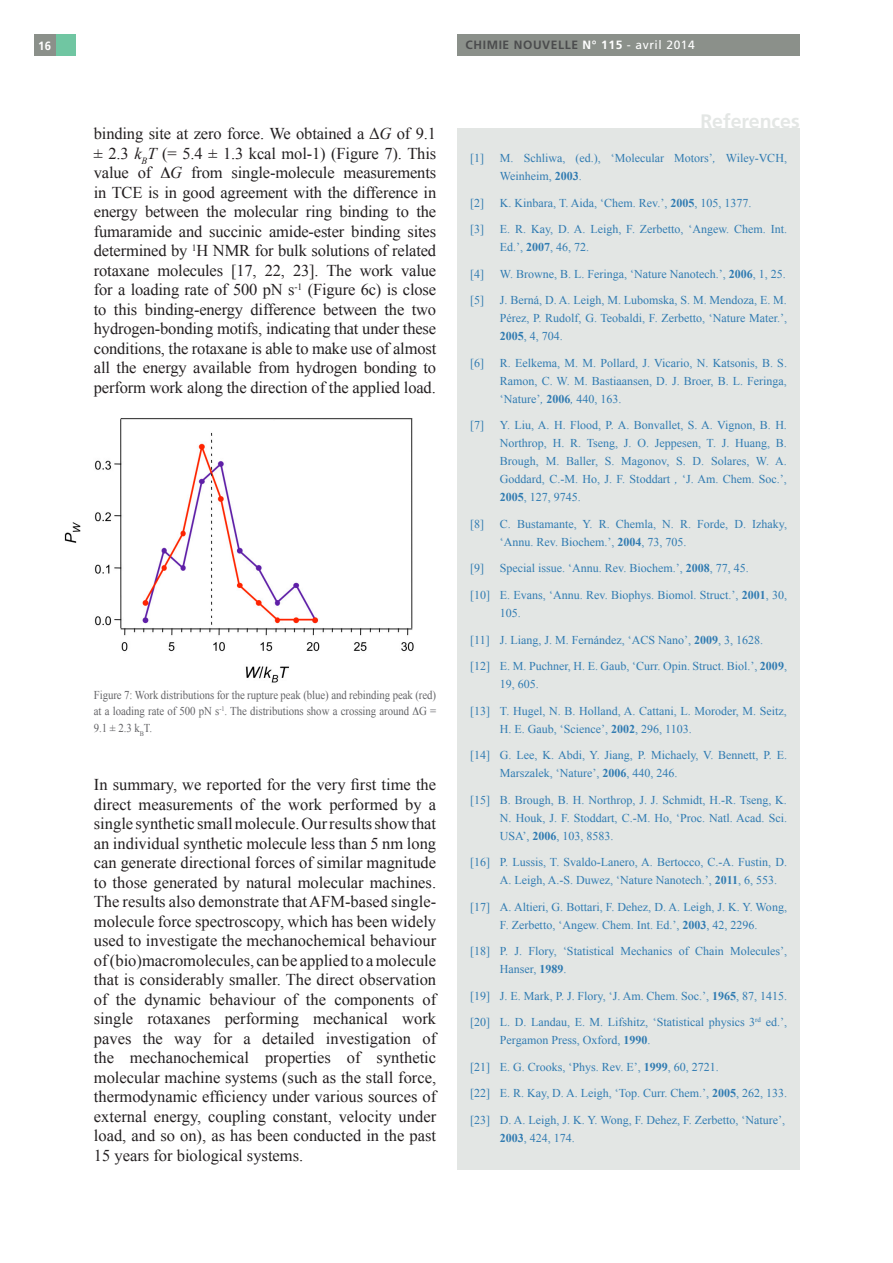
<style>
.page{position:relative;width:893px;height:1263px;background:#fff}
.page>*{position:absolute;margin:0;border:0;box-sizing:border-box;transform-origin:0 0}
.t1{font:700 19.5px "Frutiger";color:#e3e6e4}
.t2{font:16.5px/19.5px "Times New Roman";letter-spacing:-.005em;color:#231f20;text-align:justify}
.t3{font:12px/18px "Times New Roman";color:#307bb1}
.LÉGENDE{font:12px/16.5px "Times New Roman";letter-spacing:-.005em;color:#636366;text-align:justify;scale:.9 1}
.t4{font:700 12px "Frutiger";letter-spacing:.05em;color:#4b4c4d}
.titre{font:700 12px "Frutiger";color:#fff;scale:.95 1}
.s1{font-style:italic}
.s2{color:#fff}
.s3{font-weight:400;color:#fff}
.s4{font-weight:700}
</style>
<div class="page">
<div style="left:457px;top:34px;width:342px;height:21px;background:#8b908a"></div>
<div style="left:55px;top:34px;width:21px;height:22px;background:#70c6a2"></div>
<div style="left:34px;top:34px;width:21px;height:22px;background:#8b908a"></div>
<div style="left:457px;top:128px;width:343px;height:1041px;background:#e3e6e4"></div>
<img style="left:64px;top:418px;width:350px;height:265px">
<p class="titre" style="left:38px;top:38px;width:15px">16</p>
<p class="t2" style="left:94px;top:123px;width:344px">binding site at zero force. We obtained a Δ<span class="s1">G</span> of 9.1 ± 2.3 <span class="s1">k</span><sub>B</sub><span class="s1">T</span> (= 5.4 ± 1.3 kcal mol-1) (Figure 7). This value of <span class="s1">G</span> from single-molecule measurements in TCE is in good agreement with the difference in energy between the molecular ring binding to the fumaramide and succinic amide-ester binding sites determined by <sup>1</sup>H NMR for bulk solutions of related rotaxane molecules [17, 22, 23]. The work value for a loading rate of 500 pN s<sup>-1</sup> (Figure 6c) is close to this binding-energy difference between the two hydrogen-bonding motifs, indicating that under these conditions, the rotaxane is able to make use of almost all the energy available from hydrogen bonding to perform work along the direction of the applied load.</p>
<p class="LÉGENDE" style="left:94px;top:686px;width:382px">Figure 7: Work distributions for the rupture peak (blue) and rebinding peak (red) at a loading rate of 500 pN s<sup>-1</sup>. The distributions show a crossing around G = 9.1 ± 2.3 k<sub>B</sub>T.</p>
<p class="t2" style="left:94px;top:774px;width:344px">In summary, we reported for the very first time the direct measurements of the work performed by a single synthetic small molecule. Our results show that an individual synthetic molecule less than 5 nm long can generate directional forces of similar magnitude to those generated by natural molecular machines.<br>The results also demonstrate that AFM-based single&shy;molecule force spectroscopy, which has been widely used to investigate the mechanochemical behaviour of (bio)macromolecules, can be applied to a molecule that is considerably smaller. The direct observation of the dynamic behaviour of the components of single rotaxanes performing mechanical work paves the way for a detailed investigation of the mechanochemical properties of synthetic molecular machine systems (such as the stall force, thermodynamic efficiency under various sources of external energy, coupling constant, velocity under load, and so on), as has been conducted in the past 15 years for biological systems.</p>
<p class="t4" style="left:466px;top:38px;width:231px">CHIMIE NOUVELLE <span class="s2">N° 115</span> <span class="s3">- avril 2014</span></p>
<p class="t1" style="left:700px;top:109px;width:101px">References</p>
<p class="t3" style="left:470px;top:149px;width:15px">[1]</p>
<p class="t3" style="left:500px;top:149px;width:289px">M. Schliwa, (ed.), ‘Molecular Motors’<span class="s1">,</span> Wiley-VCH,<br>Weinheim, <span class="s4">2003</span>.</p>
<p class="t3" style="left:470px;top:194px;width:15px">[2]</p>
<p class="t3" style="left:500px;top:194px;width:253px">K. Kinbara, T. Aida, ‘Chem. Rev.’, <span class="s4">2005</span>, 105, 1377.</p>
<p class="t3" style="left:470px;top:220px;width:15px">[3]</p>
<p class="t3" style="left:500px;top:220px;width:289px">E. R. Kay, D. A. Leigh, F. Zerbetto, ‘Angew. Chem. Int.<br>Ed.’, <span class="s4">2007</span>, 46, 72.</p>
<p class="t3" style="left:470px;top:265px;width:15px">[4]</p>
<p class="t3" style="left:500px;top:265px;width:287px">W. Browne, B. L. Feringa, ‘Nature Nanotech.’, <span class="s4">2006</span>, 1, 25.</p>
<p class="t3" style="left:470px;top:291px;width:15px">[5]</p>
<p class="t3" style="left:500px;top:291px;width:289px;text-align:justify">J. Berná, D. A. Leigh, M. Lubomska, S. M. Mendoza, E. M.<br>Pérez, P. Rudolf, G. Teobaldi, F. Zerbetto, ‘Nature Mater.’, <span class="s4">2005</span>, 4, 704.</p>
<p class="t3" style="left:470px;top:354px;width:15px">[6]</p>
<p class="t3" style="left:500px;top:354px;width:289px;text-align:justify">R. Eelkema, M. M. Pollard, J. Vicario, N. Katsonis, B. S.<br>Ramon, C. W. M. Bastiaansen, D. J. Broer, B. L. Feringa, ‘Nature’<span class="s1">,</span> <span class="s4">2006</span><span class="s1">,</span> 440, 163.</p>
<p class="t3" style="left:470px;top:416px;width:15px">[7]</p>
<p class="t3" style="left:500px;top:416px;width:289px;text-align:justify">Y. Liu, A. H. Flood, P. A. Bonvallet, S. A. Vignon, B. H.<br>Northrop, H. R. Tseng, J. O. Jeppesen, T. J. Huang, B.<br>Brough, M. Baller, S. Magonov, S. D. Solares, W. A.<br>Goddard, C.-M. Ho, J. F. Stoddart <span class="s1">,</span> ‘J. Am. Chem. Soc.’, <span class="s4">2005</span>, 127, 9745.</p>
<p class="t3" style="left:470px;top:515px;width:15px">[8]</p>
<p class="t3" style="left:500px;top:515px;width:289px">C. Bustamante, Y. R. Chemla, N. R. Forde, D. Izhaky, ‘Annu. Rev. Biochem.’, <span class="s4">2004</span>, 73, 705.</p>
<p class="t3" style="left:470px;top:559px;width:15px">[9]</p>
<p class="t3" style="left:500px;top:559px;width:250px">Special issue. ‘Annu. Rev. Biochem.’, <span class="s4">2008</span>, 77, 45.</p>
<p class="t3" style="left:500px;top:586px;width:289px;text-indent:-30px">[10] E. Evans, ‘Annu. Rev. Biophys. Biomol. Struct.’, <span class="s4">2001</span>, 30,<br>105.</p>
<p class="t3" style="left:470px;top:630px;width:295px">[11] J. Liang, J. M. Fernández, ‘ACS Nano’, <span class="s4">2009</span>, 3, 1628.</p>
<p class="t3" style="left:500px;top:657px;width:289px;text-indent:-30px">[12] E. M. Puchner, H. E. Gaub, ‘Curr. Opin. Struct. Biol.’, <span class="s4">2009</span>,<br>19, 605.</p>
<p class="t3" style="left:500px;top:701px;width:288px;text-indent:-30px">[13] T. Hugel, N. B. Holland, A. Cattani, L. Moroder, M. Seitz,<br>H. E. Gaub, ‘Science’, <span class="s4">2002</span>, 296, 1103.</p>
<p class="t3" style="left:500px;top:746px;width:289px;text-indent:-30px">[14] G. Lee, K. Abdi, Y. Jiang, P. Michaely, V. Bennett, P. E.<br>Marszalek, ‘Nature’, <span class="s4">2006</span>, 440, 246.</p>
<p class="t3" style="left:500px;top:790px;width:289px;text-align:justify;text-indent:-30px">[15] B. Brough, B. H. Northrop, J. J. Schmidt, H.-R. Tseng, K.<br>N. Houk, J. F. Stoddart, C.-M. Ho, ‘Proc. Natl. Acad. Sci.<br>USA’, <span class="s4">2006</span>, 103, 8583.</p>
<p class="t3" style="left:500px;top:853px;width:289px;text-indent:-30px">[16] P. Lussis, T. Svaldo-Lanero, A. Bertocco, C.-A. Fustin, D.<br>A. Leigh, A.-S. Duwez, ‘Nature Nanotech.’, <span class="s4">2011</span>, 6, 553.</p>
<p class="t3" style="left:470px;top:897px;width:318px;text-align:center">[17] A. Altieri, G. Bottari, F. Dehez, D. A. Leigh, J. K. Y. Wong,<br>F. Zerbetto, ‘Angew. Chem. Int. Ed.’, <span class="s4">2003</span>, 42, 2296.</p>
<p class="t3" style="left:500px;top:942px;width:289px;text-indent:-30px">[18] P. J. Flory, ‘Statistical Mechanics of Chain Molecules’,<br>Hanser, <span class="s4">1989</span>.</p>
<p class="t3" style="left:470px;top:986px;width:318px">[19] J. E. Mark, P. J. Flory, ‘J. Am. Chem. Soc.’, <span class="s4">1965</span>, 87, 1415.</p>
<p class="t3" style="left:500px;top:1013px;width:289px;text-indent:-30px">[20] L. D. Landau, E. M. Lifshitz, ‘Statistical physics 3<sup>rd</sup> ed.’,<br>Pergamon Press, Oxford, <span class="s4">1990</span>.</p>
<p class="t3" style="left:470px;top:1057px;width:250px">[21] E. G. Crooks, ‘Phys. Rev. E’, <span class="s4">1999</span>, 60, 2721.</p>
<p class="t3" style="left:470px;top:1084px;width:318px">[22] E. R. Kay, D. A. Leigh, ‘Top. Curr. Chem.’, <span class="s4">2005</span>, 262, 133.</p>
<p class="t3" style="left:500px;top:1110px;width:287px;text-indent:-30px">[23] D. A. Leigh, J. K. Y. Wong, F. Dehez, F. Zerbetto, ‘Nature’,<br><span class="s4">2003</span>, 424, 174.</p>
</div>
